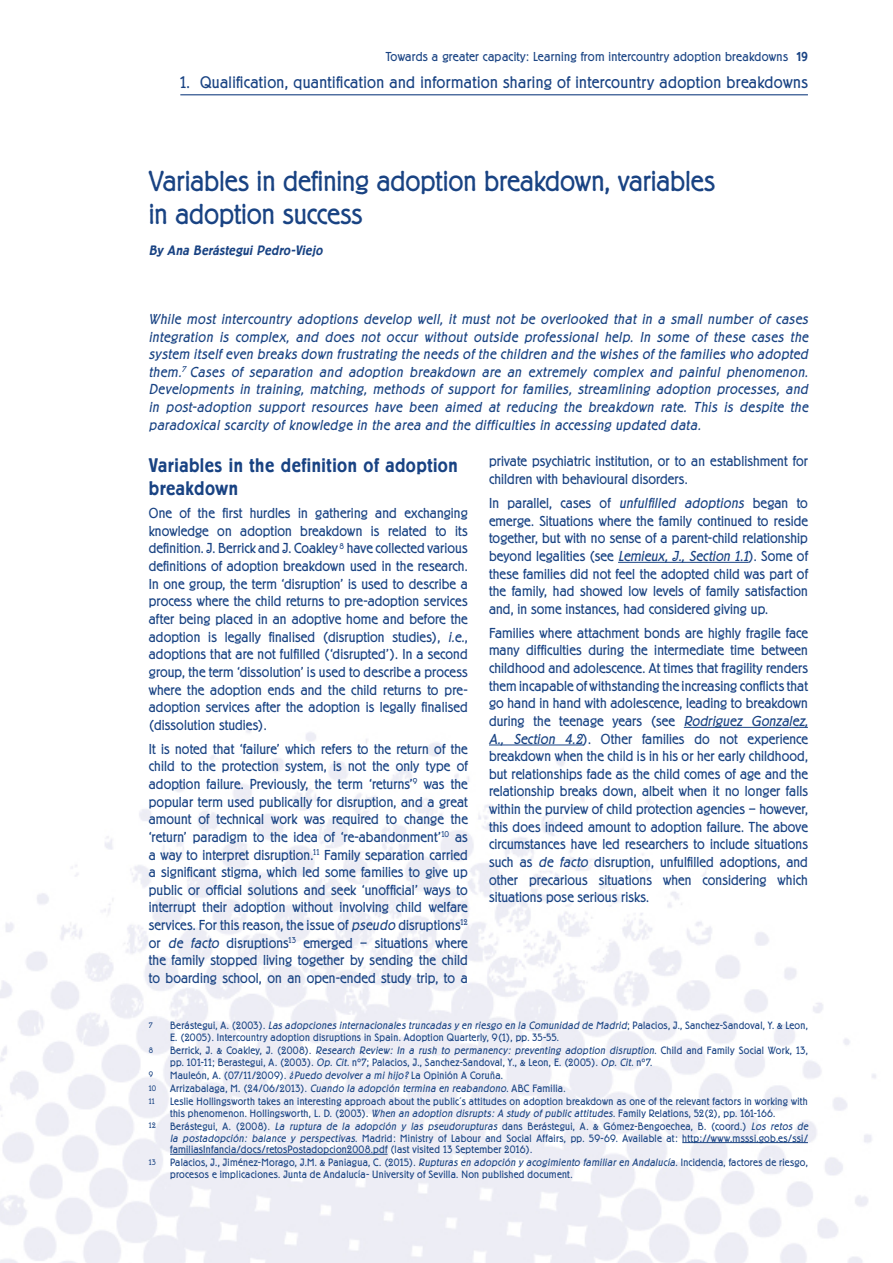
<style>
.page{position:relative;width:893px;height:1263px;background:#fff}
.page>*{position:absolute;margin:0;border:0;box-sizing:border-box;transform-origin:0 0}
.t1{font:300 28.5px/33px "Berliner Grotesk";letter-spacing:-.005em;color:#194383}
.t2{font:500 19.5px/23.2px "Berliner Grotesk";letter-spacing:.025em;color:#194383}
.t3{font:300 16.5px "Berliner Grotesk";letter-spacing:.02em;color:#194383}
.t4{font:300 14.25px/17.7px "Berliner Grotesk";letter-spacing:.005em;color:#194383;text-align:justify}
.t5{font:italic 300 14.25px/17.7px "Berliner Grotesk";letter-spacing:.05em;color:#194383;text-align:justify}
.t6{font:italic 500 13.5px "Berliner Grotesk";color:#194383}
.t7{font:300 12.75px "Berliner Grotesk";letter-spacing:.02em;color:#194383}
.t8{font:300 10.5px/11.6px "Berliner Grotesk";letter-spacing:.025em;color:#194383}
.t9{font:300 7.8px "Berliner Grotesk";letter-spacing:.035em;color:#194383}
.s1{font-weight:500}
.s2{font-style:italic}
</style>
<div class="page">
<hr style="left:180px;top:94px;width:628px;height:1px;background:#194383">
<hr style="left:682px;top:1142px;width:126px;height:1px;background:#194383">
<hr style="left:170px;top:1154px;width:218px;height:1px;background:#194383">
<hr style="left:618px;top:562px;width:131px;height:1px;background:#194383">
<hr style="left:684px;top:727px;width:124px;height:1px;background:#194383">
<hr style="left:489px;top:745px;width:94px;height:1px;background:#194383">
<p class="t7" style="left:385px;top:49px;width:424px">Towards a greater capacity: Learning from intercountry adoption breakdowns <span class="s1">19</span></p>
<p class="t3" style="left:180px;top:73px;width:629px">1. Qualification, quantification and information sharing of intercountry adoption breakdowns</p>
<h1 class="t1" style="left:149px;top:165px;width:568px">Variables in defining adoption breakdown, variables in adoption success</h1>
<p class="t6" style="left:149px;top:243px;width:178px">By Ana Berástegui Pedro-Viejo</p>
<p class="t5" style="left:149px;top:310px;width:664px">While most intercountry adoptions develop well, it must not be overlooked that in a small number of cases integration is complex, and does not occur without outside professional help. In some of these cases the system itself even breaks down frustrating the needs of the children and the wishes of the families who adopted them.<sup>7</sup> Cases of separation and adoption breakdown are an extremely complex and painful phenomenon.<br>Developments in training, matching, methods of support for families, streamlining adoption processes, and in post-adoption support resources have been aimed at reducing the breakdown rate. This is despite the paradoxical scarcity of knowledge in the area and the difficulties in accessing updated data.</p>
<h2 class="t2" style="left:149px;top:454px;width:310px">Variables in the definition of adoption breakdown</h2>
<p class="t4" style="left:149px;top:505px;width:320px">One of the first hurdles in gathering and exchanging knowledge on adoption breakdown is related to its definition. J. Berrick and J. Coakley <sup>8</sup> have collected various definitions of adoption breakdown used in the research.<br>In one group, the term ‘disruption’ is used to describe a process where the child returns to pre-adoption services after being placed in an adoptive home and before the adoption is legally finalised (disruption studies), <span class="s2">i.e.</span>, adoptions that are not fulfilled (‘disrupted’). In a second group, the term ‘dissolution’ is used to describe a process where the adoption ends and the child returns to pre&shy;adoption services after the adoption is legally finalised (dissolution studies).</p>
<p class="t4" style="left:149px;top:740px;width:320px">It is noted that ‘failure’ which refers to the return of the child to the protection system, is not the only type of adoption failure. Previously, the term ‘returns’<sup>9</sup> was the popular term used publically for disruption, and a great amount of technical work was required to change the ‘return’ paradigm to the idea of ‘re-abandonment’<sup>10</sup> as a way to interpret disruption.<sup>11</sup> Family separation carried a significant stigma, which led some families to give up public or official solutions and seek ‘unofficial’ ways to interrupt their adoption without involving child welfare services. For this reason, the issue of <span class="s2">pseudo</span> disruptions<sup>12 </sup>or <span class="s2">de facto</span> disruptions<sup>13</sup> emerged – situations where the family stopped living together by sending the child to boarding school, on an open-ended study trip, to a</p>
<p class="t4" style="left:489px;top:453px;width:320px">private psychiatric institution, or to an establishment for children with behavioural disorders.</p>
<p class="t4" style="left:489px;top:494px;width:320px">In parallel, cases of <span class="s2">unfulfilled adoptions</span> began to emerge. Situations where the family continued to reside together, but with no sense of a parent-child relationship beyond legalities (see <span class="s2">Lemieux, J., Section 1.1</span>). Some of these families did not feel the adopted child was part of the family, had showed low levels of family satisfaction and, in some instances, had considered giving up.</p>
<p class="t4" style="left:489px;top:624px;width:323px;text-align:left">Families where attachment bonds are highly fragile face many difficulties during the intermediate time between childhood and adolescence. At times that fragility renders them incapable of withstanding the increasing conflicts that go hand in hand with adolescence, leading to breakdown during the teenage years (see <span class="s2">Rodriguez Gonzalez, A., Section 4.2</span>). Other families do not experience breakdown when the child is in his or her early childhood, but relationships fade as the child comes of age and the relationship breaks down, albeit when it no longer falls within the purview of child protection agencies – however, this does indeed amount to adoption failure. The above circumstances have led researchers to include situations such as <span class="s2">de facto</span> disruption, unfulfilled adoptions, and other precarious situations when considering which situations pose serious risks.</p>
<p class="t9" style="left:149px;top:1021px;width:5px">7</p>
<p class="t8" style="left:170px;top:1020px;width:639px">B e rá steg u i , A . ( 2 0 03 ) . <span class="s2">Las adopciones internacionales truncadas y en riesgo en la Comunidad de Madrid</span>; Pa l a c i o s , J . , S a n c h ez-S a n d ova l , Y. &amp; Le o n ,<br>E. (2005). Intercountry adoption disruptions in Spain. Adoption Quarterly, 9(1), pp. 35-55.</p>
<p class="t9" style="left:149px;top:1045px;width:6px">8</p>
<p class="t8" style="left:170px;top:1045px;width:639px">B e r r i c k , J . &amp; C o a k l ey, J . ( 2 0 0 8 ) . <span class="s2">Research Review: In a rush to permanency: preventing adoption disruption</span>. C h i l d a n d Fa m i l y S o c i a l Wo r k , 1 3 , pp. 101-11; Berastegui, A. (2003). <span class="s2">Op. Cit</span>. nº7; Palacios, J., Sanchez-Sandoval, Y., &amp; Leon, E. (2005). <span class="s2">Op. Cit</span>. nº7.</p>
<p class="t9" style="left:149px;top:1070px;width:6px">9</p>
<p class="t8" style="left:170px;top:1070px;width:334px">Mauleón, A. (07/11/2009). <span class="s2">¿Puedo devolver a mi hijo?</span> La Opinión A Coruña.</p>
<p class="t9" style="left:149px;top:1083px;width:9px">10</p>
<p class="t8" style="left:170px;top:1083px;width:397px">Arrizabalaga, M. (24/06/2013). <span class="s2">Cuando la adopción termina en reabandono</span>. ABC Familia.</p>
<p class="t9" style="left:149px;top:1096px;width:8px">11</p>
<p class="t8" style="left:170px;top:1096px;width:639px">Leslie Hollingsworth takes an interesting approach about the public´s attitudes on adoption breakdown as one of the relevant factors in working with this phenomenon. Hollingsworth, L. D. (2003). <span class="s2">When an adoption disrupts: A study of public attitudes</span>. Family Relations, 52(2), pp. 161-166.</p>
<p class="t9" style="left:149px;top:1121px;width:8px">12</p>
<p class="t8" style="left:170px;top:1121px;width:641px">Berástegui, A. (2008). <span class="s2">La ruptura de la adopción y las pseudorupturas</span> dans Berástegui, A. &amp; Gómez-Bengoechea, B. (coord.) <span class="s2">Los retos de la postadopción: balance y perspectivas.</span> Madrid: Ministry of Labour and Social Affairs, pp. 59-69. Available at: http://www.msssi.gob.es/ssi/ familiasInfancia/docs/retosPostadopcion2008.pdf (last visited 13 September 2016).</p>
<p class="t9" style="left:149px;top:1158px;width:9px">13</p>
<p class="t8" style="left:170px;top:1157px;width:639px">Palacios, J., Jiménez-Morago, J.M. &amp; Paniagua, C. (2015). <span class="s2">Rupturas en adopción y acogimiento familiar en Andalucía.</span> Incidencia, factores de riesgo, procesos e implicaciones. Junta de Andalucía- University of Sevilla. Non published document.</p>
</div>
